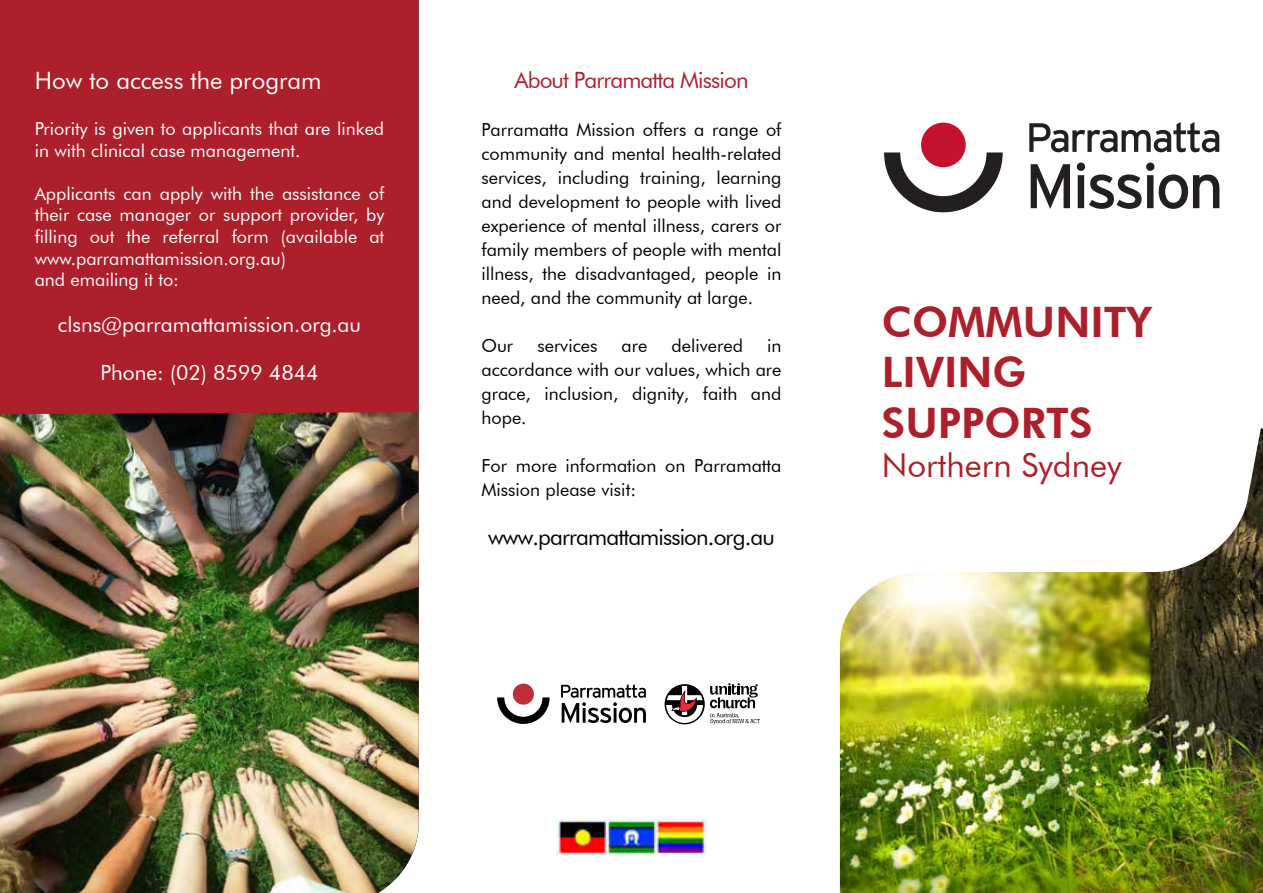
<style>
.page{position:relative;width:1263px;height:893px;background:#fff}
.page>*{position:absolute;margin:0;border:0;box-sizing:border-box;transform-origin:0 0}
.t1{font:800 42px/50.4px "Futura BT";color:#ad1f2b}
.t2{font:33px "Futura BT";color:#ad1f2b}
.t3{font:24px "Futura BT";color:#fff}
.t4{font:22.5px "Futura BT";letter-spacing:-.04em;color:#000}
.t5{font:22.5px "Futura BT";letter-spacing:-.04em;color:#ad1f2b}
.t6{font:21px "Futura BT";color:#fff}
.t7{font:18px/24px "Futura BT";color:#000;text-align:justify}
.t8{font:18px/21.6px "Futura BT";color:#fff}
</style>
<div class="page">
<svg style="left:561px;top:684px;width:85px;height:39px"></svg>
<div style="left:513px;top:684px;width:21px;height:21px;background:#bf2f38;border-radius:50%"></div>
<svg style="left:497px;top:697px;width:53px;height:27px"></svg>
<svg style="left:664px;top:684px;width:41px;height:40px"></svg>
<svg style="left:666px;top:686px;width:37px;height:37px"></svg>
<svg style="left:710px;top:683px;width:50px;height:41px"></svg>
<img style="left:556px;top:820px;width:150px;height:36px">
<div style="left:0;top:0;width:419px;height:412px;background:#ad1f2b"></div>
<img style="left:0;top:412px;width:419px;height:481px">
<img style="left:840px;top:427px;width:423px;height:466px">
<div style="left:919px;top:121px;width:48px;height:48px;background:#c41230;border-radius:50%"></div>
<div style="left:918px;top:120px;width:51px;height:50px;border:3px solid #fff;border-radius:50%"></div>
<svg style="left:1029px;top:122px;width:190px;height:30px"></svg>
<svg style="left:1031px;top:164px;width:39px;height:45px"></svg>
<svg style="left:1077px;top:163px;width:142px;height:46px"></svg>
<svg style="left:884px;top:152px;width:119px;height:60px"></svg>
<h3 class="t3" style="left:35px;top:66px;width:288px">How to access the program</h3>
<p class="t8" style="left:35px;top:118px;width:351px">Priority is given to applicants that are linked in with clinical case management.</p>
<p class="t8" style="left:35px;top:182px;width:351px">Applicants can apply with the assistance of their case manager or support provider, by filling out the referral form (available at www.parramattamission.org.au)<br>and emailing it to:</p>
<p class="t6" style="left:58px;top:312px;width:305px">clsns@parramattamission.org.au</p>
<p class="t6" style="left:100px;top:360px;width:220px">Phone: (02) 8599 4844</p>
<p class="t5" style="left:514px;top:67px;width:236px">About Parramatta Mission</p>
<p class="t7" style="left:481px;top:118px;width:302px">Parramatta Mission offers a range of community and mental health-related services, including training, learning and development to people with lived experience of mental illness, carers or family members of people with mental illness, the disadvantaged, people in need, and the community at large.</p>
<p class="t7" style="left:481px;top:334px;width:33px">Our</p>
<p class="t7" style="left:537px;top:334px;width:61px">services</p>
<p class="t7" style="left:622px;top:334px;width:27px">are</p>
<p class="t7" style="left:671px;top:334px;width:73px">delivered</p>
<p class="t7" style="left:481px;top:334px;width:302px;text-indent:286px">in accordance with our values, which are grace, inclusion, dignity, faith and hope.</p>
<p class="t7" style="left:481px;top:454px;width:302px">For more information on Parramatta<br>Mission please visit:</p>
<p class="t4" style="left:488px;top:523px;width:288px">www.parramattamission.org.au</p>
<h1 class="t1" style="left:882px;top:296px;width:272px">COMMUNITY<br>LIVING<br>SUPPORTS</h1>
<h2 class="t2" style="left:882px;top:446px;width:241px">Northern Sydney</h2>
</div>
